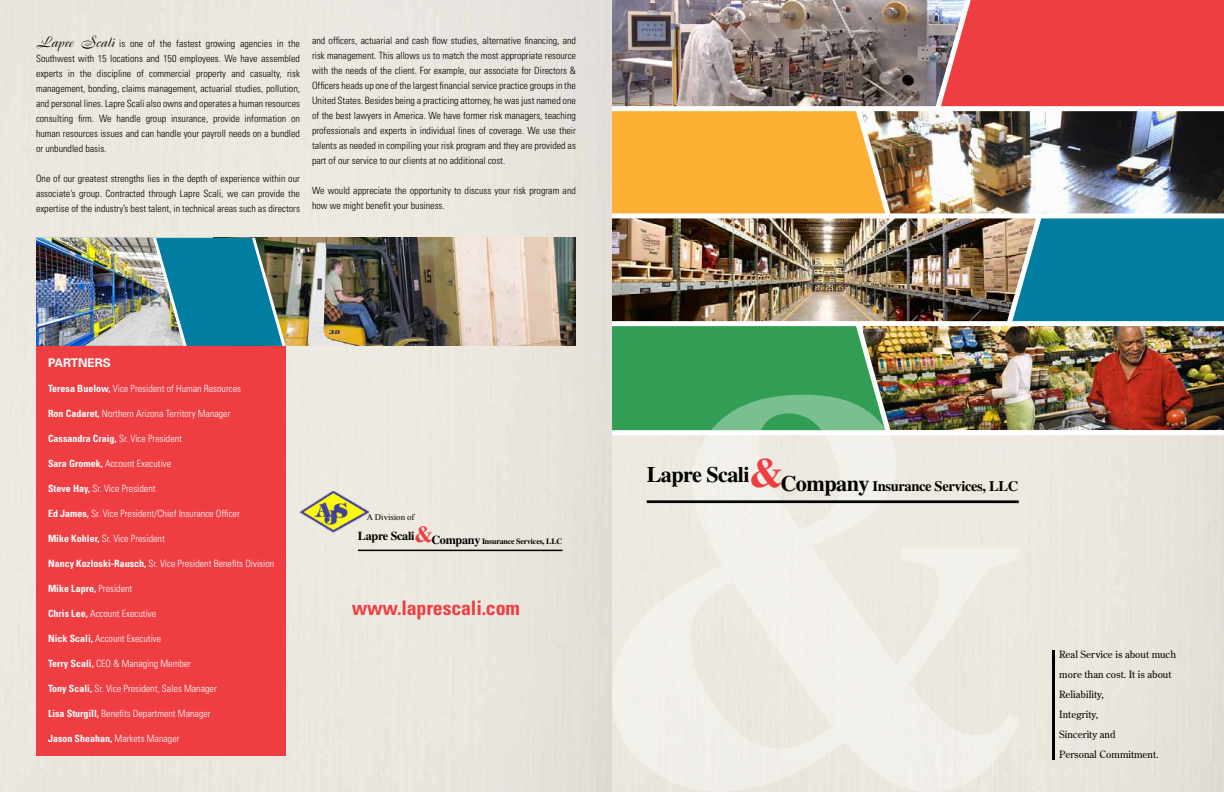
<style>
.page{position:relative;width:1224px;height:792px;background:#ece8df}
.page>*{position:absolute;margin:0;border:0;box-sizing:border-box;transform-origin:0 0}
.t1{font:700 22.2px "Times";letter-spacing:-.025em;color:#000}
.t2{font:700 condensed 20px "Univers";letter-spacing:-.01em;color:#ef3e42}
.t3{font:700 14.5px "Times";letter-spacing:-.025em;color:#000}
.t4{font:700 12.2px "Times";letter-spacing:-.025em;color:#000}
.t5{font:700 12px "Univers";color:#fff}
.t6{font:300 condensed 10px/15px "Univers";color:#000;text-align:justify}
.t7{font:300 condensed 10px "Univers";color:#fff}
.t8{font:10px/20px "Century Old Style Std";color:#000}
.t9{font:700 condensed 10px "Univers";color:#fff}
.t10{font:8.7px "Times New Roman";color:#000}
.t11{font:700 8px "Times";letter-spacing:-.025em;color:#000}
.s1{font-family:"Boulevard";font-weight:400;font-stretch:normal;font-size:15px}
.s2{font-weight:700}
.s3{font-weight:300}
.s4{font-size:12.2px}
.s5{font-size:22.2px}
</style>
<div class="page">
<img style="left:895px;top:111px;width:329px;height:102px">
<img style="left:612px;top:218px;width:390px;height:103px">
<img style="left:612px;top:0;width:319px;height:106px">
<svg style="left:931px;top:0;width:293px;height:116px;background:#e3484d"></svg>
<svg style="left:612px;top:102px;width:283px;height:120px;background:#edaa3f"></svg>
<svg style="left:1002px;top:210px;width:222px;height:111px;background:#1a83a0"></svg>
<div style="left:612px;top:106px;width:612px;height:5px;background:#fff"></div>
<div style="left:612px;top:213px;width:612px;height:5px;background:#fff"></div>
<img style="left:895px;top:326px;width:329px;height:104px">
<svg style="left:612px;top:319px;width:283px;height:76px;background:#3f9a56"></svg>
<div style="left:612px;top:321px;width:612px;height:5px;background:#fff"></div>
<div style="left:612px;top:430px;width:612px;height:5px;background:#fff"></div>
<svg style="left:612px;top:395px;width:409px;height:397px;background:#e2e4d8"></svg>
<hr style="left:647px;top:500px;width:372px;height:3px;background:#000">
<hr style="left:1052px;top:650px;width:2px;height:110px;background:#000">
<div style="left:36px;top:336px;width:250px;height:420px;background:#ef3e42"></div>
<img style="left:286px;top:238px;width:290px;height:108px">
<img style="left:36px;top:238px;width:250px;height:108px">
<img style="left:300px;top:491px;width:71px;height:43px">
<hr style="left:358px;top:550px;width:205px;height:1px;background:#000">
<p class="t6" style="left:36px;top:36px;width:266px"><span class="s1">Lapre Scali</span> is one of the fastest growing agencies in the Southwest with 15 locations and 150 employees. We have assembled experts in the discipline of commercial property and casualty, risk management, bonding, claims management, actuarial studies, pollution, and personal lines. Lapre Scali also owns and operates a human resources consulting firm. We handle group insurance, provide information on human resources issues and can handle your payroll needs on a bundled or unbundled basis.</p>
<p class="t6" style="left:36px;top:171px;width:265px">One of our greatest strengths lies in the depth of experience within our associate’s group. Contracted through Lapre Scali, we can provide the expertise of the industry’s best talent, in technical areas such as directors</p>
<p class="t6" style="left:312px;top:33px;width:266px">and officers, actuarial and cash flow studies, alternative financing, and risk management. This allows us to match the most appropriate resource with the needs of the client. For example, our associate for Directors &amp; Officers heads up one of the largest financial service practice groups in the United States. Besides being a practicing attorney, he was just named one of the best lawyers in America. We have former risk managers, teaching professionals and experts in individual lines of coverage. We use their talents as needed in compiling your risk program and they are provided as part of our service to our clients at no additional cost.</p>
<p class="t6" style="left:312px;top:183px;width:265px">We would appreciate the opportunity to discuss your risk program and how we might benefit your business.</p>
<p class="t5" style="left:48px;top:355px;width:64px">PARTNERS</p>
<p class="t7" style="left:48px;top:382px;width:195px"><span class="s2">Teresa Buelow,</span> Vice President of Human Resources</p>
<p class="t7" style="left:48px;top:407px;width:184px"><span class="s2">Ron Cadaret,</span> Northern Arizona Territory Manager</p>
<p class="t7" style="left:48px;top:432px;width:136px"><span class="s2">Cassandra Craig,</span> Sr. Vice President</p>
<p class="t7" style="left:48px;top:457px;width:125px"><span class="s2">Sara Gromek,</span> Account Executive</p>
<p class="t7" style="left:48px;top:482px;width:109px"><span class="s2">Steve Hay,</span> Sr. Vice President</p>
<p class="t7" style="left:48px;top:507px;width:193px"><span class="s2">Ed James,</span> Sr. Vice President/Chief Insurance Officer</p>
<p class="t7" style="left:48px;top:532px;width:118px"><span class="s2">Mike Kohler,</span> Sr. Vice President</p>
<p class="t7" style="left:48px;top:557px;width:228px"><span class="s2">Nancy Kozloski-Rausch,</span> Sr. Vice President Benefits Division</p>
<p class="t9" style="left:48px;top:582px;width:86px">Mike Lapre, <span class="s3">President</span></p>
<p class="t7" style="left:48px;top:607px;width:110px"><span class="s2">Chris Lee,</span> Account Executive</p>
<p class="t7" style="left:48px;top:632px;width:115px"><span class="s2">Nick Scali,</span> Account Executive</p>
<p class="t7" style="left:48px;top:657px;width:145px"><span class="s2">Terry Scali,</span> CEO &amp; Managing Member</p>
<p class="t7" style="left:48px;top:682px;width:170px"><span class="s2">Tony Scali,</span> Sr. Vice President, Sales Manager</p>
<p class="t7" style="left:48px;top:707px;width:164px"><span class="s2">Lisa Sturgill,</span> Benefits Department Manager</p>
<p class="t7" style="left:48px;top:732px;width:133px"><span class="s2">Jason Sheahan,</span> Markets Manager</p>
<p class="t10" style="left:367px;top:512px;width:49px">A Division of</p>
<p class="t11" style="left:414px;top:537px;width:150px"><sup>&amp;</sup><span class="s4">Company</span> Insurance Services, LLC</p>
<p class="t4" style="left:358px;top:528px;width:58px">Lapre Scali</p>
<h2 class="t2" style="left:352px;top:596px;width:170px">www.laprescali.com</h2>
<h3 class="t3" style="left:749px;top:477px;width:271px"><sup>&amp;</sup><span class="s5">Company</span> Insurance Services, LLC</h3>
<h1 class="t1" style="left:647px;top:462px;width:105px">Lapre Scali</h1>
<p class="t8" style="left:1059px;top:644px;width:118px">Real Service is about much more than cost. It is about<br>Reliability,<br>Integrity,<br>Sincerity and<br>Personal Commitment.</p>
</div>
